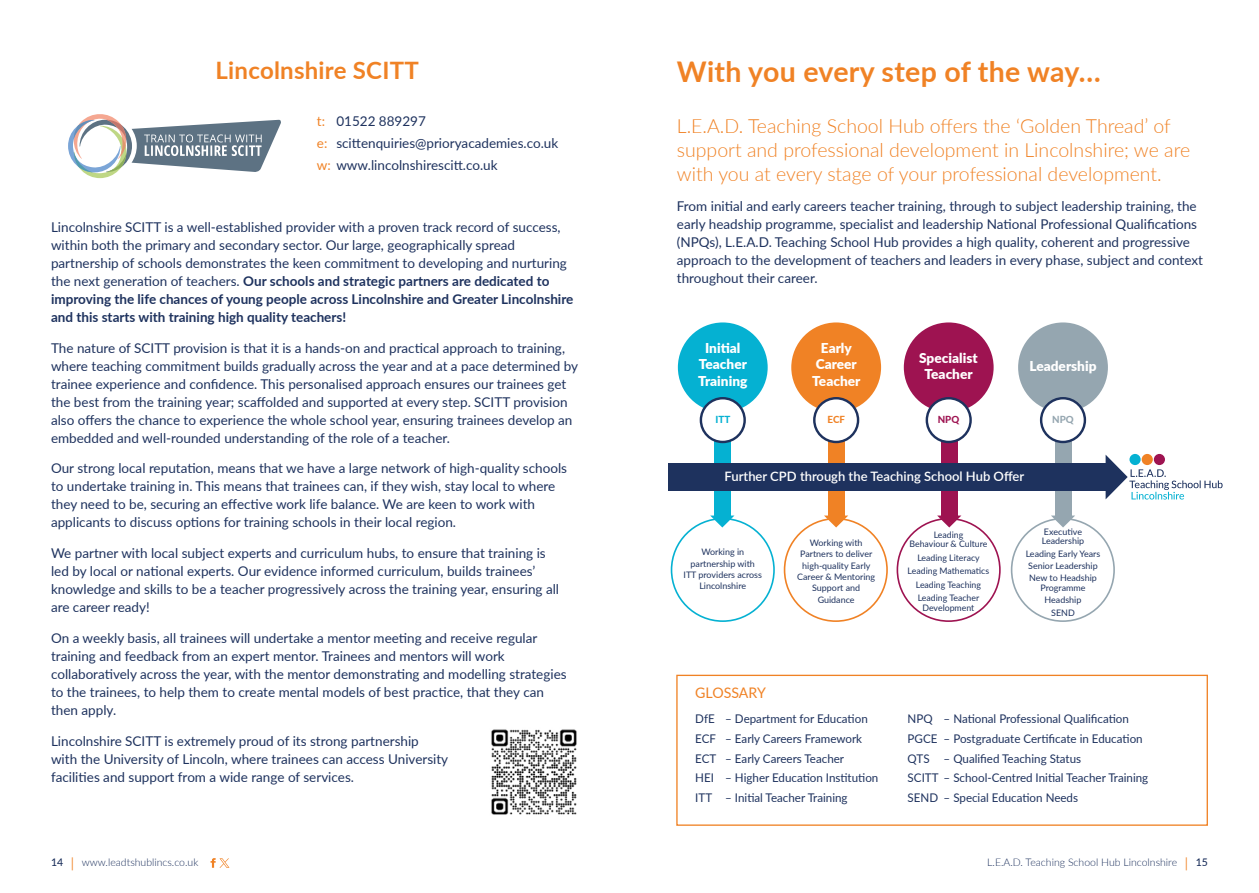
<style>
.page{position:relative;width:1259px;height:893px;background:#fff}
.page>*{position:absolute;margin:0;border:0;box-sizing:border-box;transform-origin:0 0}
.t1{font:700 28.5px "Lato";letter-spacing:.01em;color:#f08225}
.t2{font:700 24px "Lato";letter-spacing:.01em;color:#f08225}
.t3{font:300 19.5px/24px "Lato";color:#f08225}
.t4{font:14.55px "Lato";color:#f08225}
.t5{font:900 13.65px/16.4px "Lato";color:#fff;text-align:center}
.t6{font:13.5px/18px "Lato";color:#1e325e}
.t7{font:600 13.05px "Lato";color:#fff}
.t8{font:12px/19.6px "Lato";color:#1e325e}
.t9{font:300 10.5px "Lato";color:#1e325e}
.t10{font:800 9.75px "Lato";color:#05b1d2}
.t11{font:800 9.75px "Lato";color:#f08225}
.t12{font:800 9.75px "Lato";color:#9e1351}
.t13{font:800 9.75px "Lato";color:#95a6b0}
.t14{font:9px/11.4px "Lato";color:#1e325e;text-align:center}
.s1{color:#f08225}
.s2{font-weight:700}
.s3{font-weight:500}
.s4{font-weight:500;font-size:13.8px;color:#f08225}
</style>
<div class="page">
<svg style="left:210px;top:858px;width:19px;height:10px"></svg>
<div style="left:896px;top:518px;width:104px;height:104px;border:2px solid #9e1351;border-radius:50%"></div>
<div style="left:783px;top:518px;width:105px;height:104px;border:2px solid #f08225;border-radius:50%"></div>
<div style="left:1010px;top:518px;width:105px;height:104px;border:2px solid #95a6b0;border-radius:50%"></div>
<div style="left:670px;top:518px;width:105px;height:104px;border:2px solid #05b1d2;border-radius:50%"></div>
<div style="left:678px;top:322px;width:89px;height:90px;background:#05b1d2;border-radius:50%"></div>
<div style="left:791px;top:322px;width:90px;height:90px;background:#f08225;border-radius:50%"></div>
<div style="left:904px;top:322px;width:89px;height:90px;background:#9e1351;border-radius:50%"></div>
<div style="left:1018px;top:322px;width:90px;height:90px;background:#95a6b0;border-radius:50%"></div>
<svg style="left:710px;top:504px;width:25px;height:23px"></svg>
<div style="left:714px;top:427px;width:16px;height:90px;background:#05b1d2"></div>
<svg style="left:823px;top:504px;width:25px;height:23px"></svg>
<div style="left:828px;top:427px;width:16px;height:90px;background:#f08225"></div>
<svg style="left:936px;top:504px;width:25px;height:23px"></svg>
<div style="left:941px;top:427px;width:16px;height:90px;background:#9e1351"></div>
<svg style="left:1050px;top:504px;width:25px;height:23px"></svg>
<div style="left:1055px;top:427px;width:16px;height:90px;background:#95a6b0"></div>
<div style="left:701px;top:398px;width:43px;height:44px;background:#fff;border-radius:50%"></div>
<div style="left:699px;top:397px;width:47px;height:46px;border:2px solid #1e325e;border-radius:50%"></div>
<div style="left:814px;top:398px;width:44px;height:44px;background:#fff;border-radius:50%"></div>
<div style="left:813px;top:397px;width:46px;height:46px;border:2px solid #1e325e;border-radius:50%"></div>
<div style="left:927px;top:398px;width:43px;height:44px;background:#fff;border-radius:50%"></div>
<div style="left:925px;top:397px;width:46px;height:46px;border:2px solid #1e325e;border-radius:50%"></div>
<div style="left:1041px;top:398px;width:44px;height:44px;background:#fff;border-radius:50%"></div>
<div style="left:1040px;top:397px;width:46px;height:46px;border:2px solid #1e325e;border-radius:50%"></div>
<svg style="left:1105px;top:454px;width:117px;height:46px"></svg>
<div style="left:669px;top:463px;width:443px;height:28px;background:#1e325e"></div>
<div style="left:676px;top:675px;width:532px;height:151px;border:1px solid #f08225"></div>
<svg style="left:68px;top:114px;width:213px;height:64px"></svg>
<img style="left:491px;top:729px;width:86px;height:86px">
<h2 class="t2" style="left:216px;top:52px;width:205px">Lincolnshire SCITT</h2>
<p class="t6" style="left:317px;top:109px;width:243px;line-height:22.2px"><span class="s1">t:</span> 01522 889297<br><span class="s1">e:</span> scittenquiries@prioryacademies.co.uk <span class="s1">w:</span> www.lincolnshirescitt.co.uk</p>
<p class="t6" style="left:51px;top:217px;width:524px">Lincolnshire SCITT is a well-established provider with a proven track record of success, within both the primary and secondary sector. Our large, geographically spread partnership of schools demonstrates the keen commitment to developing and nurturing the next generation of teachers. <span class="s2">Our schools and strategic partners are dedicated to improving the life chances of young people across Lincolnshire and Greater Lincolnshire and this starts with training high quality teachers!</span></p>
<p class="t6" style="left:51px;top:338px;width:529px">The nature of SCITT provision is that it is a hands-on and practical approach to training, where teaching commitment builds gradually across the year and at a pace determined by trainee experience and confidence. This personalised approach ensures our trainees get the best from the training year; scaffolded and supported at every step. SCITT provision also offers the chance to experience the whole school year, ensuring trainees develop an embedded and well-rounded understanding of the role of a teacher.</p>
<p class="t6" style="left:51px;top:459px;width:517px">Our strong local reputation, means that we have a large network of high-quality schools to undertake training in. This means that trainees can, if they wish, stay local to where they need to be, securing an effective work life balance. We are keen to work with applicants to discuss options for training schools in their local region.</p>
<p class="t6" style="left:51px;top:544px;width:509px">We partner with local subject experts and curriculum hubs, to ensure that training is led by local or national experts. Our evidence informed curriculum, builds trainees’ knowledge and skills to be a teacher progressively across the training year, ensuring all are career ready!</p>
<p class="t6" style="left:51px;top:628px;width:517px">On a weekly basis, all trainees will undertake a mentor meeting and receive regular training and feedback from an expert mentor. Trainees and mentors will work collaboratively across the year, with the mentor demonstrating and modelling strategies to the trainees, to help them to create mental models of best practice, that they can then apply.</p>
<p class="t6" style="left:51px;top:731px;width:399px">Lincolnshire SCITT is extremely proud of its strong partnership with the University of Lincoln, where trainees can access University facilities and support from a wide range of services.</p>
<h1 class="t1" style="left:677px;top:51px;width:425px">With you every step of the way…</h1>
<h3 class="t3" style="left:677px;top:113px;width:515px">L.E.A.D. Teaching School Hub offers the ‘Golden Thread’ of support and professional development in Lincolnshire; we are with you at every stage of your professional development.</h3>
<p class="t6" style="left:677px;top:197px;width:527px">From initial and early careers teacher training, through to subject leadership training, the early headship programme, specialist and leadership National Professional Qualifications (NPQs), L.E.A.D. Teaching School Hub provides a high quality, coherent and progressive approach to the development of teachers and leaders in every phase, subject and context throughout their career.</p>
<p class="t5" style="left:698px;top:339px;width:51px">Initial<br>Teacher<br>Training</p>
<p class="t5" style="left:812px;top:339px;width:50px">Early<br>Career<br>Teacher</p>
<p class="t5" style="left:919px;top:349px;width:60px">Specialist<br>Teacher</p>
<p class="t5" style="left:1029px;top:358px;width:69px">Leadership</p>
<p class="t10" style="left:715px;top:413px;width:16px">ITT</p>
<p class="t11" style="left:827px;top:413px;width:19px">ECF</p>
<p class="t12" style="left:937px;top:413px;width:23px">NPQ</p>
<p class="t13" style="left:1052px;top:413px;width:23px">NPQ</p>
<p class="t7" style="left:724px;top:466px;width:301px">Further CPD through the Teaching School Hub Offer</p>
<p class="t14" style="left:683px;top:546px;width:80px">Working in partnership with<br>ITT providers across<br>Lincolnshire</p>
<p class="t14" style="left:797px;top:536px;width:79px">Working with<br>Partners to deliver high-quality Early<br>Career &amp; Mentoring<br>Support and<br>Guidance</p>
<p class="t14" style="left:909px;top:530px;width:79px;line-height:9.3px">Leading<br>Behaviour &amp; Culture</p>
<p class="t14" style="left:907px;top:550px;width:83px;line-height:13.5px">Leading Literacy<br>Leading Mathematics<br>Leading Teaching<br>Leading Teacher</p>
<p class="t14" style="left:922px;top:601px;width:53px">Development</p>
<p class="t14" style="left:1041px;top:526px;width:44px;line-height:9.4px;text-align:left">Executive<br>Leadership</p>
<p class="t14" style="left:1025px;top:547px;width:76px;line-height:12.5px;text-align:left">Leading Early Years<br>Senior Leadership<br>New to Headship</p>
<p class="t14" style="left:1040px;top:581px;width:47px;line-height:12.5px">Programme<br>Headship<br>SEND</p>
<p class="t4" style="left:695px;top:682px;width:72px">GLOSSARY</p>
<p class="t8" style="left:695px;top:708px;width:185px">DfE – Department for Education<br>ECF – Early Careers Framework<br>ECT – Early Careers Teacher<br>HEI – Higher Education Institution<br>ITT – Initial Teacher Training</p>
<p class="t8" style="left:907px;top:708px;width:242px">NPQ – National Professional Qualification PGCE – Postgraduate Certificate in Education QTS – Qualified Teaching Status<br>SCITT – School-Centred Initial Teacher Training SEND – Special Education Needs</p>
<p class="t9" style="left:51px;top:855px;width:149px"><span class="s3">14</span> <span class="s4">|</span> www.leadtshublincs.co.uk</p>
<p class="t9" style="left:987px;top:855px;width:222px">L.E.A.D. Teaching School Hub Lincolnshire <span class="s4">|</span> <span class="s3">15</span></p>
</div>
